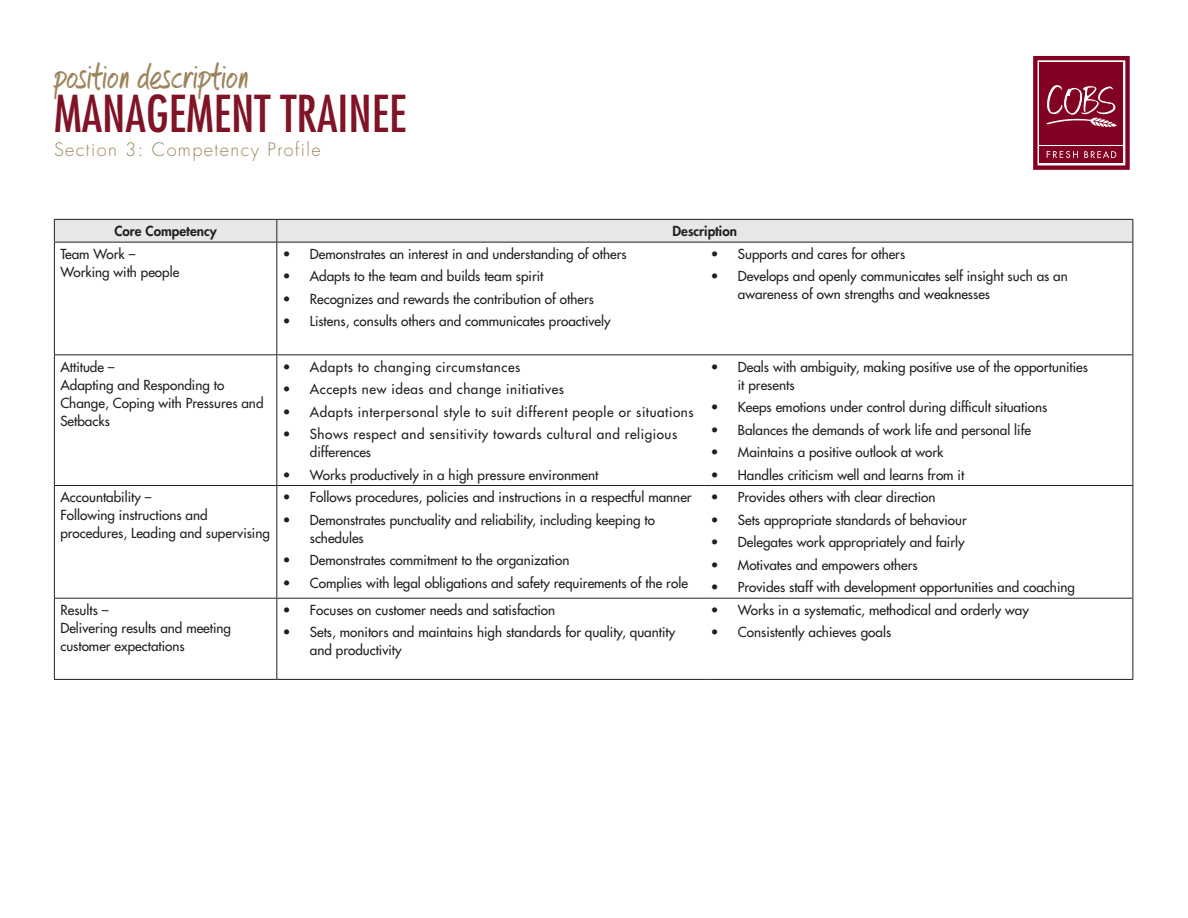
<style>
.page{position:relative;width:1188px;height:918px;background:#fff}
.page>*{position:absolute;margin:0;border:0;box-sizing:border-box;transform-origin:0 0}
.t1{font:condensed 49.5px "Futura";color:#811326}
.t2{font:36px "Bakers Delight Script One";letter-spacing:.025em;color:#9d845c}
.t3{font:300 18px "Futura";letter-spacing:.08em;color:#9d845c}
.t4{font:13.5px/18px "Futura";color:#231f20}
.t5{font:13.5px/18px "Futura";letter-spacing:.04em;color:#231f20}
.t6{font:800 13.5px "Futura";color:#231f20}
</style>
<div class="page">
<svg style="left:1033px;top:56px;width:97px;height:114px;background:#952744"></svg>
<hr style="left:54px;top:243px;width:1px;height:111px;background:#231f20">
<hr style="left:276px;top:243px;width:1px;height:111px;background:#231f20">
<hr style="left:1132px;top:243px;width:1px;height:111px;background:#231f20">
<hr style="left:54px;top:355px;width:1px;height:130px;background:#231f20">
<hr style="left:276px;top:355px;width:1px;height:130px;background:#231f20">
<hr style="left:1132px;top:355px;width:1px;height:130px;background:#231f20">
<hr style="left:54px;top:486px;width:1px;height:112px;background:#231f20">
<hr style="left:276px;top:486px;width:1px;height:112px;background:#231f20">
<hr style="left:1132px;top:486px;width:1px;height:112px;background:#231f20">
<hr style="left:54px;top:599px;width:1px;height:80px;background:#231f20">
<hr style="left:276px;top:599px;width:1px;height:80px;background:#231f20">
<hr style="left:1132px;top:599px;width:1px;height:80px;background:#231f20">
<hr style="left:54px;top:679px;width:223px;height:1px;background:#231f20">
<hr style="left:277px;top:679px;width:428px;height:1px;background:#231f20">
<hr style="left:705px;top:679px;width:428px;height:1px;background:#231f20">
<svg style="left:54px;top:219px;width:1079px;height:23px;background:#dbdbdd"></svg>
<hr style="left:54px;top:242px;width:223px;height:1px;background:#231f20">
<hr style="left:277px;top:242px;width:428px;height:1px;background:#231f20">
<hr style="left:705px;top:242px;width:428px;height:1px;background:#231f20">
<hr style="left:54px;top:354px;width:223px;height:1px;background:#231f20">
<hr style="left:277px;top:354px;width:428px;height:1px;background:#231f20">
<hr style="left:705px;top:354px;width:428px;height:1px;background:#231f20">
<hr style="left:54px;top:485px;width:223px;height:1px;background:#231f20">
<hr style="left:277px;top:485px;width:428px;height:1px;background:#231f20">
<hr style="left:705px;top:485px;width:428px;height:1px;background:#231f20">
<hr style="left:54px;top:598px;width:223px;height:1px;background:#231f20">
<hr style="left:277px;top:598px;width:428px;height:1px;background:#231f20">
<hr style="left:705px;top:598px;width:428px;height:1px;background:#231f20">
<h2 class="t2" style="left:54px;top:54px;width:195px">position description</h2>
<h1 class="t1" style="left:54px;top:82px;width:354px">MANAGEMENT TRAINEE</h1>
<h3 class="t3" style="left:54px;top:138px;width:268px">Section 3: Competency Profile</h3>
<p class="t6" style="left:114px;top:222px;width:104px">Core Competency</p>
<p class="t6" style="left:673px;top:222px;width:66px">Description</p>
<p class="t4" style="left:60px;top:245px;width:121px">Team Work –<br>Working with people</p>
<p class="t4" style="left:283px;top:245px;width:345px">• Demonstrates an interest in and understanding of others</p>
<p class="t4" style="left:711px;top:245px;width:196px">• Supports and cares for others</p>
<p class="t4" style="left:738px;top:267px;width:331px;text-indent:-27px">• Develops and openly communicates self insight such as an awareness of own strengths and weaknesses</p>
<p class="t4" style="left:283px;top:267px;width:262px">• Adapts to the team and builds team spirit</p>
<p class="t4" style="left:283px;top:290px;width:313px">• Recognizes and rewards the contribution of others</p>
<p class="t4" style="left:283px;top:312px;width:329px">• Listens, consults others and communicates proactively</p>
<p class="t4" style="left:60px;top:357px;width:205px">Attitude –<br>Adapting and Responding to<br>Change, Coping with Pressures and<br>Setbacks</p>
<p class="t5" style="left:283px;top:357px;width:239px">• Adapts to changing circumstances</p>
<p class="t5" style="left:283px;top:380px;width:283px">• Accepts new ideas and change initiatives</p>
<p class="t5" style="left:283px;top:402px;width:412px">• Adapts interpersonal style to suit different people or situations</p>
<p class="t5" style="left:310px;top:425px;width:369px;text-indent:-27px">• Shows respect and sensitivity towards cultural and religious differences</p>
<p class="t4" style="left:283px;top:465px;width:317px">• Works productively in a high pressure environment</p>
<p class="t4" style="left:60px;top:488px;width:211px">Accountability –<br>Following instructions and procedures, Leading and supervising</p>
<p class="t4" style="left:283px;top:488px;width:410px">• Follows procedures, policies and instructions in a respectful manner</p>
<p class="t4" style="left:310px;top:511px;width:347px;text-indent:-27px">• Demonstrates punctuality and reliability, including keeping to schedules</p>
<p class="t4" style="left:283px;top:551px;width:288px">• Demonstrates commitment to the organization</p>
<p class="t4" style="left:283px;top:574px;width:407px">• Complies with legal obligations and safety requirements of the role</p>
<p class="t4" style="left:60px;top:601px;width:172px">Results –<br>Delivering results and meeting customer expectations</p>
<p class="t4" style="left:283px;top:601px;width:274px">• Focuses on customer needs and satisfaction</p>
<p class="t4" style="left:310px;top:623px;width:367px;text-indent:-27px">• Sets, monitors and maintains high standards for quality, quantity and productivity</p>
<p class="t4" style="left:738px;top:357px;width:352px;text-indent:-27px">• Deals with ambiguity, making positive use of the opportunities it presents</p>
<p class="t4" style="left:711px;top:398px;width:338px">• Keeps emotions under control during difficult situations</p>
<p class="t4" style="left:711px;top:420px;width:322px">• Balances the demands of work life and personal life</p>
<p class="t4" style="left:711px;top:443px;width:234px">• Maintains a positive outlook at work</p>
<p class="t4" style="left:711px;top:465px;width:255px">• Handles criticism well and learns from it</p>
<p class="t4" style="left:711px;top:488px;width:226px">• Provides others with clear direction</p>
<p class="t4" style="left:711px;top:511px;width:257px">• Sets appropriate standards of behaviour</p>
<p class="t4" style="left:711px;top:533px;width:255px">• Delegates work appropriately and fairly</p>
<p class="t4" style="left:711px;top:556px;width:208px">• Motivates and empowers others</p>
<p class="t4" style="left:711px;top:578px;width:366px">• Provides staff with development opportunities and coaching</p>
<p class="t4" style="left:711px;top:601px;width:320px">• Works in a systematic, methodical and orderly way</p>
<p class="t4" style="left:711px;top:623px;width:182px">• Consistently achieves goals</p>
</div>
